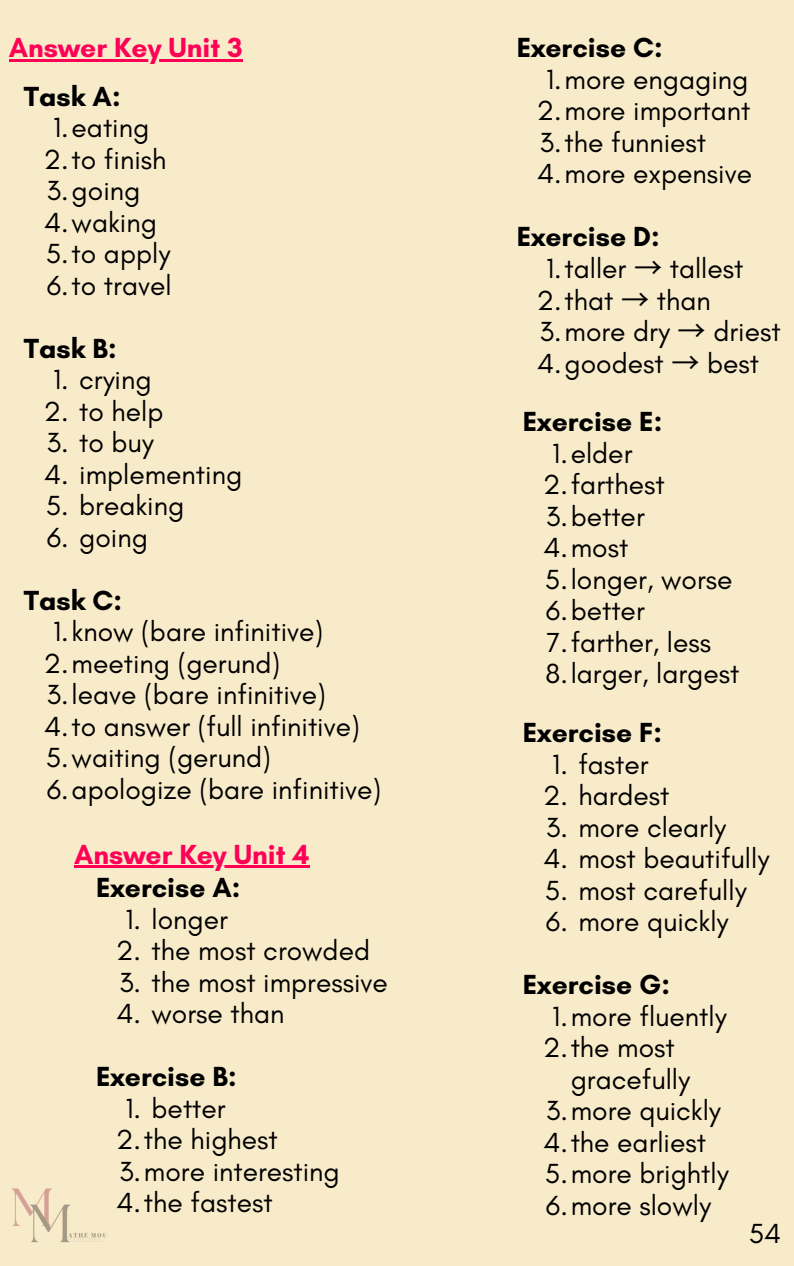
<style>
.page{position:relative;width:794px;height:1266px;background:#fff}
.page>*{position:absolute;margin:0;border:0;box-sizing:border-box;transform-origin:0 0}
.t1{font:28.12px/31.5px "Glacial Indifference";color:#000}
.t2{font:700 28.12px "Glacial Indifference";color:#000}
.t3{font:700 28.12px "Glacial Indifference";color:#ff0057}
.s1{font-family:"Noto Sans CJ Ksc"}
</style>
<div class="page">
<div style="left:0;top:0;width:793px;height:1266px;background:#f8ebca"></div>
<hr style="left:9px;top:59px;width:233px;height:3px;background:#ff0057">
<hr style="left:74px;top:865px;width:235px;height:3px;background:#ff0057">
<img style="left:11px;top:1188px;width:96px;height:55px">
<h1 class="t3" style="left:9px;top:31px;width:235px">Answer Key Unit 3</h1>
<h1 class="t2" style="left:24px;top:79px;width:98px">Task A:</h1>
<p class="t1" style="left:53px;top:112px;width:98px">1.eating</p>
<p class="t1" style="left:44px;top:143px;width:124px">2.to finish</p>
<p class="t1" style="left:47px;top:175px;width:95px">3.going</p>
<p class="t1" style="left:44px;top:206px;width:114px">4.waking</p>
<p class="t1" style="left:46px;top:238px;width:126px">5.to apply</p>
<p class="t1" style="left:47px;top:269px;width:126px">6.to travel</p>
<h1 class="t2" style="left:24px;top:331px;width:94px">Task B:</h1>
<p class="t1" style="left:53px;top:364px;width:100px">1. crying</p>
<p class="t1" style="left:44px;top:395px;width:121px">2. to help</p>
<p class="t1" style="left:47px;top:427px;width:109px">3. to buy</p>
<p class="t1" style="left:44px;top:458px;width:199px">4. implementing</p>
<p class="t1" style="left:46px;top:490px;width:140px">5. breaking</p>
<p class="t1" style="left:47px;top:521px;width:102px">6. going</p>
<h1 class="t2" style="left:24px;top:583px;width:100px">Task C:</h1>
<p class="t1" style="left:53px;top:616px;width:271px">1.know (bare infinitive)</p>
<p class="t1" style="left:44px;top:647px;width:237px">2.meeting (gerund)</p>
<p class="t1" style="left:47px;top:679px;width:281px">3.leave (bare infinitive)</p>
<p class="t1" style="left:44px;top:710px;width:317px">4.to answer (full infinitive)</p>
<p class="t1" style="left:46px;top:742px;width:226px">5.waiting (gerund)</p>
<p class="t1" style="left:47px;top:773px;width:335px">6.apologize (bare infinitive)</p>
<h1 class="t3" style="left:74px;top:837px;width:237px">Answer Key Unit 4</h1>
<h1 class="t2" style="left:96px;top:870px;width:146px">Exercise A:</h1>
<p class="t1" style="left:125px;top:903px;width:104px">1. longer</p>
<p class="t1" style="left:116px;top:934px;width:255px">2. the most crowded</p>
<p class="t1" style="left:119px;top:966px;width:270px">3. the most impressive</p>
<p class="t1" style="left:116px;top:997px;width:169px">4. worse than</p>
<h1 class="t2" style="left:96px;top:1059px;width:142px">Exercise B:</h1>
<p class="t1" style="left:125px;top:1092px;width:101px">1. better</p>
<p class="t1" style="left:116px;top:1123px;width:163px">2.the highest</p>
<p class="t1" style="left:119px;top:1155px;width:222px">3.more interesting</p>
<p class="t1" style="left:116px;top:1186px;width:157px">4.the fastest</p>
<p class="t2" style="left:516px;top:31px;width:147px">Exercise C:</p>
<h1 class="t1" style="left:546px;top:63px;width:204px">1.more engaging</h1>
<p class="t1" style="left:536px;top:95px;width:215px">2.more important</p>
<p class="t1" style="left:539px;top:126px;width:168px">3.the funniest</p>
<p class="t1" style="left:537px;top:158px;width:216px">4.more expensive</p>
<p class="t2" style="left:516px;top:220px;width:144px">Exercise D:</p>
<h1 class="t1" style="left:546px;top:252px;width:199px">1.taller <span class="s1">→</span> tallest</h1>
<p class="t1" style="left:536px;top:284px;width:175px">2.that <span class="s1">→</span> than</p>
<p class="t1" style="left:539px;top:315px;width:242px">3.more dry <span class="s1">→</span> driest</p>
<p class="t1" style="left:537px;top:347px;width:223px">4.goodest <span class="s1">→</span> best</p>
<p class="t2" style="left:522px;top:405px;width:141px">Exercise E:</p>
<h1 class="t1" style="left:552px;top:437px;width:82px">1.elder</h1>
<p class="t1" style="left:542px;top:469px;width:123px">2.farthest</p>
<p class="t1" style="left:545px;top:500px;width:100px">3.better</p>
<p class="t1" style="left:543px;top:532px;width:86px">4.most</p>
<p class="t1" style="left:544px;top:563px;width:189px">5.longer, worse</p>
<p class="t1" style="left:545px;top:595px;width:100px">6.better</p>
<p class="t1" style="left:546px;top:626px;width:166px">7.farther, less</p>
<p class="t1" style="left:545px;top:658px;width:195px">8.larger, largest</p>
<p class="t2" style="left:522px;top:715px;width:141px">Exercise F:</p>
<h1 class="t1" style="left:552px;top:748px;width:98px">1. faster</h1>
<p class="t1" style="left:542px;top:779px;width:128px">2. hardest</p>
<p class="t1" style="left:545px;top:811px;width:182px">3. more clearly</p>
<p class="t1" style="left:543px;top:842px;width:227px">4. most beautifully</p>
<p class="t1" style="left:544px;top:874px;width:203px">5. most carefully</p>
<p class="t1" style="left:545px;top:905px;width:184px">6. more quickly</p>
<p class="t2" style="left:522px;top:967px;width:149px">Exercise G:</p>
<h1 class="t1" style="left:552px;top:1000px;width:176px">1.more fluently</h1>
<p class="t1" style="left:570px;top:1031px;width:121px;text-indent:-28px">2.the most gracefully</p>
<p class="t1" style="left:545px;top:1094px;width:177px">3.more quickly</p>
<p class="t1" style="left:543px;top:1126px;width:164px">4.the earliest</p>
<p class="t1" style="left:544px;top:1157px;width:185px">5.more brightly</p>
<p class="t1" style="left:545px;top:1189px;width:166px">6.more slowly</p>
<p class="t1" style="left:748px;top:1217px;width:34px">54</p>
</div>
